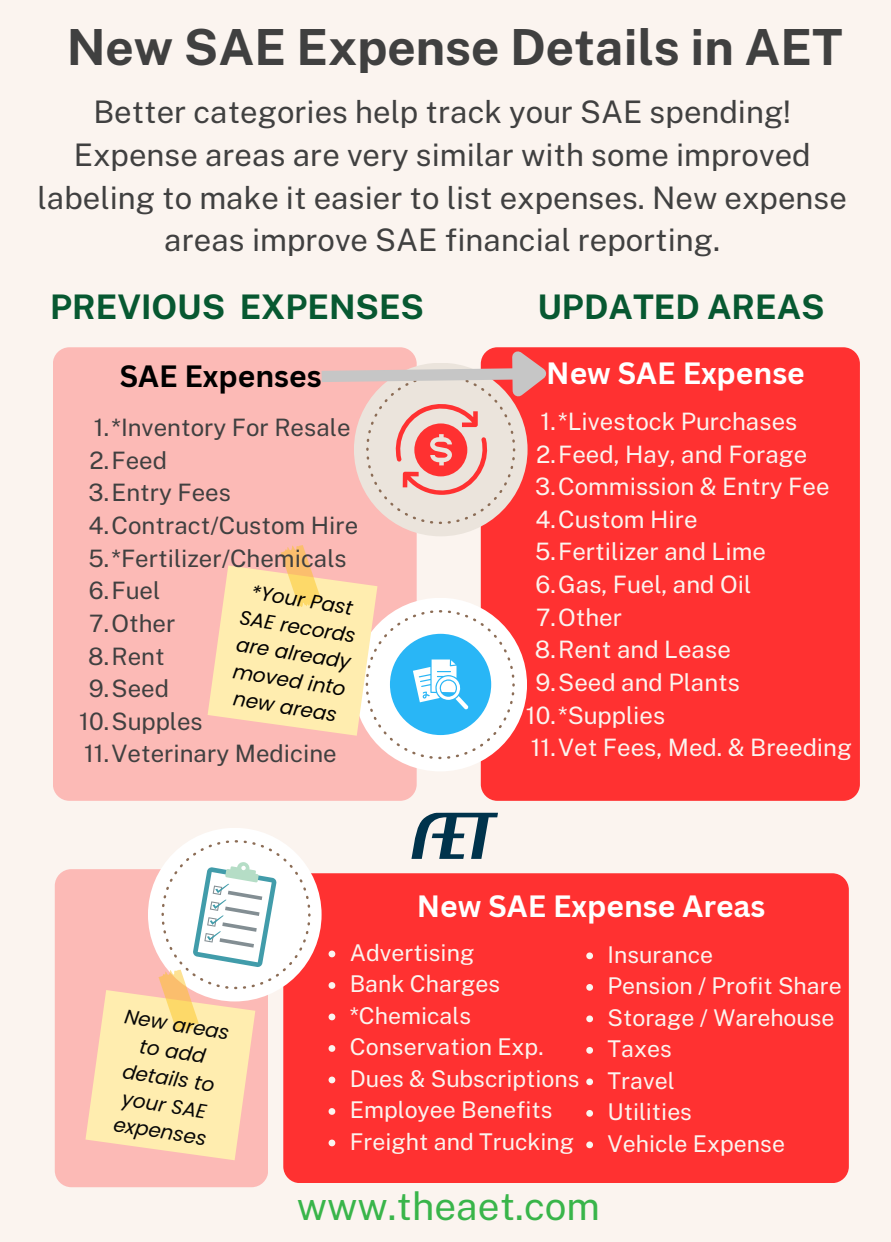
<style>
.page{position:relative;width:891px;height:1242px;background:#fbf4ef}
.page>*{position:absolute;margin:0;border:0;box-sizing:border-box;transform-origin:0 0}
.t1{font:700 49.8px "Public Sans";color:#404040}
.t2{font:38.7px "Public Sans";color:#39b54a}
.t3{font:700 33.9px "Public Sans";color:#075831}
.t4{font:31.05px/42.8px "Public Sans";color:#404040;text-align:center}
.t5{font:700 30px "Canva Sans";color:#fffffe}
.t6{font:700 30px "Canva Sans";color:#fff}
.t7{font:700 30px "Canva Sans";color:#000}
.t8{font:24px "Public Sans";color:#fbf4ef}
.t9{font:24px "Public Sans";color:#404040}
.t10{font:23.1px "Public Sans";color:#fbf4ef}
.t11{font:italic 19.95px/27px "Poppins";color:#000;text-align:center}
.t12{font:italic 19.95px/27px "Poppins";color:#070707;text-align:center}
</style>
<div class="page">
<div style="left:53px;top:347px;width:364px;height:454px;background:#fcbab6;border-radius:17px"></div>
<div style="left:481px;top:347px;width:379px;height:453px;background:#ff3131;border-radius:17px"></div>
<div style="left:354px;top:363px;width:174px;height:173px;background:#ebe4dc;border-radius:50%"></div>
<div style="left:283px;top:873px;width:566px;height:310px;background:#ff3131;border-radius:17px"></div>
<div style="left:55px;top:869px;width:213px;height:318px;background:#fcbab6;border-radius:17px"></div>
<div style="left:148px;top:828px;width:174px;height:173px;background:#fff;border-radius:50%"></div>
<div style="left:353px;top:598px;width:174px;height:173px;background:#fff;border-radius:50%"></div>
<svg style="left:411px;top:813px;width:87px;height:46px"></svg>
<svg style="left:208px;top:543px;width:307px;height:216px"></svg>
<svg style="left:85px;top:840px;width:226px;height:320px"></svg>
<svg style="left:329px;top:951px;width:6px;height:6px"></svg>
<svg style="left:329px;top:982px;width:6px;height:7px"></svg>
<svg style="left:329px;top:1014px;width:6px;height:6px"></svg>
<svg style="left:329px;top:1045px;width:6px;height:7px"></svg>
<svg style="left:329px;top:1077px;width:6px;height:6px"></svg>
<svg style="left:329px;top:1108px;width:6px;height:7px"></svg>
<svg style="left:329px;top:1140px;width:6px;height:6px"></svg>
<svg style="left:586px;top:952px;width:7px;height:7px"></svg>
<svg style="left:586px;top:984px;width:7px;height:7px"></svg>
<svg style="left:586px;top:1015px;width:7px;height:7px"></svg>
<svg style="left:586px;top:1047px;width:7px;height:7px"></svg>
<svg style="left:586px;top:1078px;width:7px;height:7px"></svg>
<svg style="left:586px;top:1110px;width:7px;height:7px"></svg>
<svg style="left:586px;top:1141px;width:7px;height:7px"></svg>
<svg style="left:310px;top:347px;width:250px;height:177px"></svg>
<h1 class="t1" style="left:67px;top:17px;width:778px">New SAE Expense Details in AET</h1>
<p class="t4" style="left:38px;top:91px;width:811px">Better categories help track your SAE spending!<br>Expense areas are very similar with some improved labeling to make it easier to list expenses. New expense areas improve SAE financial reporting.</p>
<p class="t3" style="left:50px;top:287px;width:375px">PREVIOUS EXPENSES</p>
<p class="t3" style="left:537px;top:287px;width:289px">UPDATED AREAS</p>
<p class="t7" style="left:120px;top:355px;width:203px">SAE Expenses</p>
<p class="t6" style="left:546px;top:352px;width:260px">New SAE Expense</p>
<h4 class="t9" style="left:94px;top:413px;width:258px">1.*Inventory For Resale</h4>
<h3 class="t9" style="left:89px;top:446px;width:79px">2.Feed</h3>
<h3 class="t9" style="left:89px;top:479px;width:144px">3.Entry Fees</h3>
<h5 class="t9" style="left:89px;top:511px;width:271px">4.Contract/Custom Hire</h5>
<p class="t9" style="left:88px;top:544px;width:260px">5.*Fertilizer/Chemicals</p>
<p class="t9" style="left:89px;top:576px;width:73px">6.Fuel</p>
<p class="t9" style="left:89px;top:609px;width:88px">7.Other</p>
<p class="t9" style="left:88px;top:642px;width:78px">8.Rent</p>
<p class="t9" style="left:89px;top:674px;width:82px">9.Seed</p>
<p class="t9" style="left:79px;top:707px;width:125px">10.Supples</p>
<p class="t9" style="left:84px;top:740px;width:254px">11.Veterinary Medicine</p>
<p class="t11" style="left:246px;top:577px;width:119px;rotate:9deg">*Your Past<br>SAE records are already moved into new areas</p>
<p class="t8" style="left:541px;top:407px;width:258px">1.*Livestock Purchases</p>
<p class="t8" style="left:536px;top:440px;width:273px">2.Feed, Hay, and Forage</p>
<p class="t8" style="left:535px;top:472px;width:296px">3.Commission &amp; Entry Fee</p>
<p class="t8" style="left:535px;top:505px;width:164px">4.Custom Hire</p>
<p class="t8" style="left:535px;top:538px;width:233px">5.Fertilizer and Lime</p>
<h5 class="t8" style="left:535px;top:570px;width:217px">6.Gas, Fuel, and Oil</h5>
<p class="t8" style="left:536px;top:603px;width:88px">7.Other</p>
<p class="t8" style="left:535px;top:636px;width:198px">8.Rent and Lease</p>
<p class="t8" style="left:535px;top:668px;width:206px">9.Seed and Plants</p>
<p class="t8" style="left:526px;top:701px;width:141px">10.*Supplies</p>
<p class="t8" style="left:531px;top:733px;width:323px">11.Vet Fees, Med. &amp; Breeding</p>
<p class="t12" style="left:127px;top:1003px;width:107px;rotate:9deg">New areas to add details to your SAE expenses</p>
<p class="t5" style="left:417px;top:885px;width:350px">New SAE Expense Areas</p>
<p class="t10" style="left:608px;top:941px;width:107px">Insurance</p>
<p class="t10" style="left:608px;top:972px;width:236px">Pension / Profit Share</p>
<h5 class="t10" style="left:608px;top:1004px;width:229px">Storage / Warehouse</h5>
<p class="t10" style="left:608px;top:1035px;width:66px">Taxes</p>
<p class="t10" style="left:608px;top:1067px;width:69px">Travel</p>
<p class="t10" style="left:608px;top:1098px;width:86px">Utilities</p>
<p class="t10" style="left:608px;top:1130px;width:179px">Vehicle Expense</p>
<p class="t10" style="left:350px;top:939px;width:126px">Advertising</p>
<p class="t10" style="left:350px;top:970px;width:152px">Bank Charges</p>
<p class="t10" style="left:350px;top:1002px;width:123px">*Chemicals</p>
<p class="t10" style="left:350px;top:1033px;width:195px">Conservation Exp.</p>
<p class="t10" style="left:350px;top:1065px;width:231px">Dues &amp; Subscriptions</p>
<p class="t10" style="left:350px;top:1096px;width:204px">Employee Benefits</p>
<p class="t10" style="left:350px;top:1128px;width:226px">Freight and Trucking</p>
<p class="t2" style="left:297px;top:1183px;width:305px">www.theaet.com</p>
</div>
